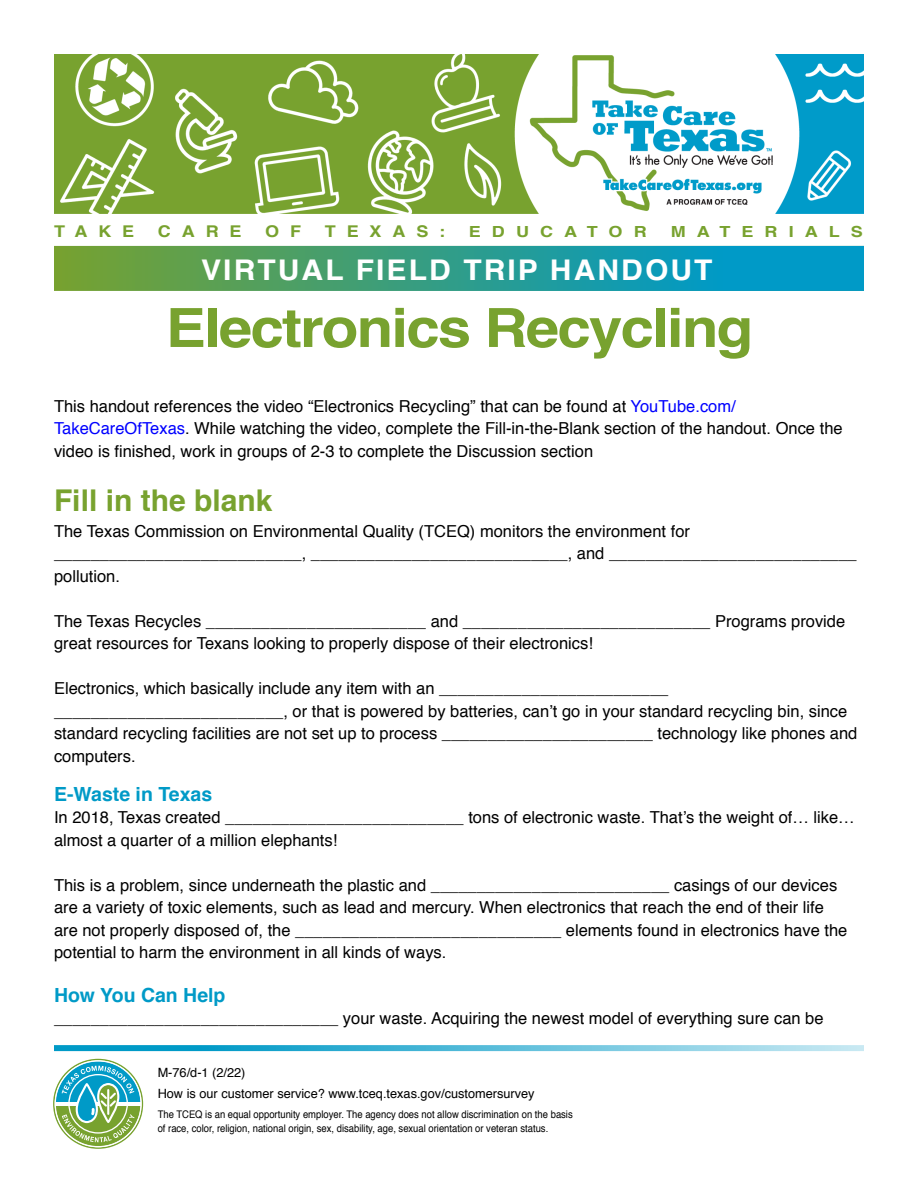
<style>
.page{position:relative;width:918px;height:1188px;background:#fff}
.page>*{position:absolute;margin:0;border:0;box-sizing:border-box;transform-origin:0 0}
.H1-Title{font:700 54px "Helvetica";letter-spacing:-.03em;color:#78a22f;scale:1.11 1}
.t1{font:700 30px "Helvetica";color:#78a22f}
.H1-Title_Upper{font:700 28.5px "Helvetica";letter-spacing:.07em;color:#fff;scale:1.05 1}
.t2{font:700 19.5px "Helvetica";color:#009ac7}
.body_first{font:16.5px/22.5px "Helvetica";color:#000}
.body_text{font:16.5px/22.5px "Helvetica";color:#000}
.t3{font:700 16.2px "Helvetica";letter-spacing:.605em;color:#78a22f;scale:1.11 1}
.t4{font:700 15.3px "Helvetica";letter-spacing:.615em;color:#78a22f;scale:1.18 1}
.t5{font:12.75px/21.3px "Helvetica";color:#000}
.t6{font:10.5px/13.5px "Helvetica";color:#000;scale:.9 1}
.s1{color:#00f}
</style>
<div class="page">
<img style="left:54px;top:55px;width:810px;height:159px">
<svg style="left:54px;top:246px;width:810px;height:45px;background:#319c86"></svg>
<svg style="left:56px;top:1061px;width:85px;height:40px"></svg>
<svg style="left:56px;top:1106px;width:85px;height:40px"></svg>
<svg style="left:62px;top:1066px;width:72px;height:76px;background:#76baa0"></svg>
<svg style="left:54px;top:1045px;width:810px;height:6px;background:#55bbd9"></svg>
<h1 class="t3" style="left:54px;top:218px;width:74px">TAKE</h1>
<h1 class="t3" style="left:158px;top:218px;width:77px">CARE</h1>
<h1 class="t3" style="left:265px;top:218px;width:34px">O F</h1>
<h1 class="t3" style="left:325px;top:218px;width:110px">TEXAS:</h1>
<h1 class="t4" style="left:469px;top:219px;width:152px">EDUCATOR</h1>
<h1 class="t4" style="left:671px;top:219px;width:164px">MATERIALS</h1>
<h1 class="H1-Title_Upper" style="left:201px;top:247px;width:489px">VIRTUAL FIELD TRIP HANDOUT</h1>
<h1 class="H1-Title" style="left:166px;top:284px;width:531px">Electronics Recycling</h1>
<p class="body_text" style="left:54px;top:395px;width:790px">This handout references the video “Electronics Recycling” that can be found at <span class="s1">YouTube.com/<br>TakeCareOfTexas</span>. While watching the video, complete the Fill-in-the-Blank section of the handout. Once the video is finished, work in groups of 2-3 to complete the Discussion section</p>
<h2 class="t1" style="left:54px;top:476px;width:220px">Fill in the blank</h2>
<p class="body_first" style="left:54px;top:520px;width:804px">The Texas Commission on Environmental Quality (TCEQ) monitors the environment for ___________________________, ____________________________, and ___________________________ pollution.</p>
<p class="body_first" style="left:54px;top:610px;width:793px">The Texas Recycles ________________________ and ___________________________ Programs provide great resources for Texans looking to properly dispose of their electronics!</p>
<p class="body_first" style="left:54px;top:678px;width:805px">Electronics, which basically include any item with an _________________________ _________________________, or that is powered by batteries, can’t go in your standard recycling bin, since standard recycling facilities are not set up to process _______________________ technology like phones and computers.</p>
<h3 class="t2" style="left:54px;top:778px;width:160px">E-Waste in Texas</h3>
<p class="body_first" style="left:54px;top:807px;width:802px">In 2018, Texas created __________________________ tons of electronic waste. That’s the weight of… like… almost a quarter of a million elephants!</p>
<p class="body_first" style="left:54px;top:874px;width:795px">This is a problem, since underneath the plastic and __________________________ casings of our devices are a variety of toxic elements, such as lead and mercury. When electronics that reach the end of their life are not properly disposed of, the _____________________________ elements found in electronics have the potential to harm the environment in all kinds of ways.</p>
<h3 class="t2" style="left:54px;top:979px;width:173px">How You Can Help</h3>
<p class="body_first" style="left:54px;top:1008px;width:771px">_______________________________ your waste. Acquiring the newest model of everything sure can be</p>
<p class="t5" style="left:158px;top:1062px;width:378px">M-76/d-1 (2/22)<br>How is our customer service? www.tceq.texas.gov/customersurvey</p>
<p class="t6" style="left:158px;top:1108px;width:463px">The TCEQ is an equal opportunity employer. The agency does not allow discrimination on the basis of race, color, religion, national origin, sex, disability, age, sexual orientation or veteran status.</p>
</div>
